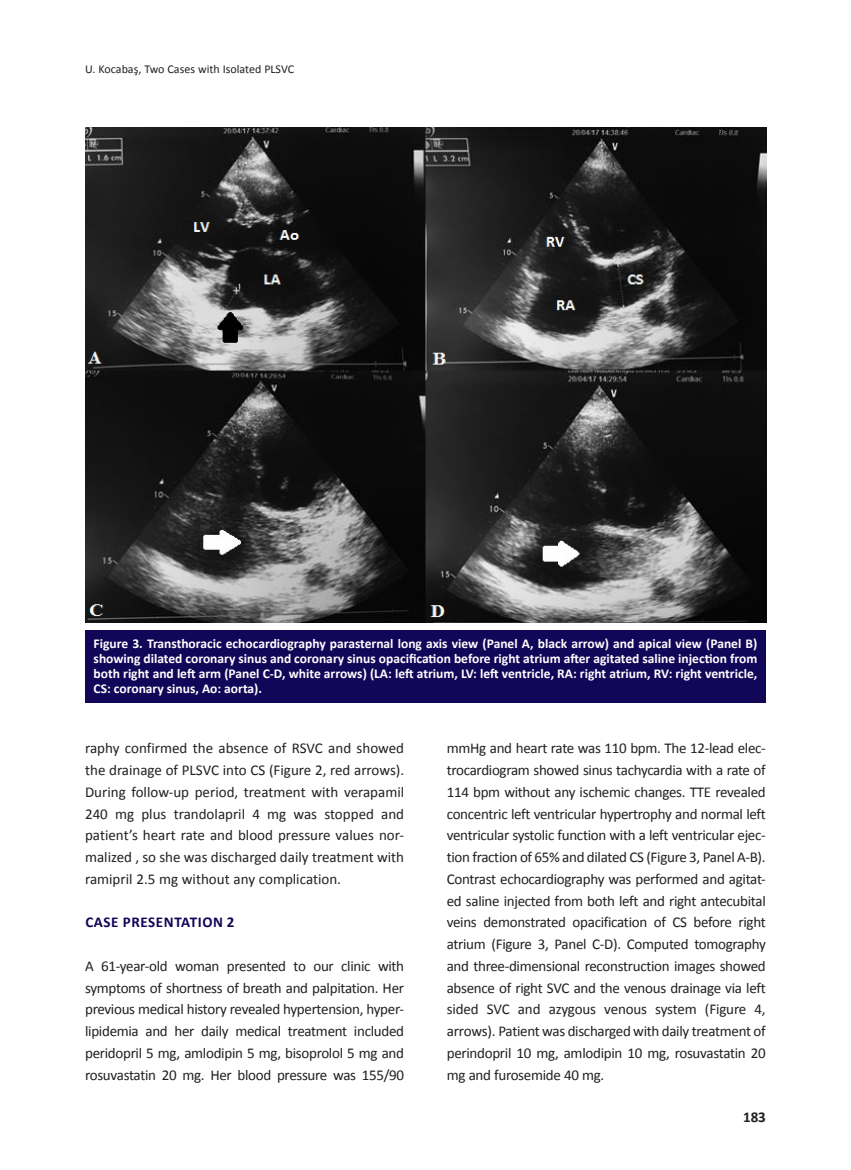
<style>
.page{position:relative;width:851px;height:1170px;background:#fff}
.page>*{position:absolute;margin:0;border:0;box-sizing:border-box;transform-origin:0 0}
.t1{font:15px/21.8px "Calibri";letter-spacing:-.02em;color:#231f20;text-align:justify}
.t2{font:700 15px "Calibri";letter-spacing:.04em;color:#110658}
.t3{font:700 15px "Calibri";color:#231f20}
.t4{font:700 13.5px/15px "Calibri";color:#fff;text-align:justify}
.t5{font:12px "Calibri";color:#231f20}
</style>
<div class="page">
<img style="left:85px;top:128px;width:681px;height:494px">
<div style="left:85px;top:630px;width:680px;height:73px;background:#110658"></div>
<p class="t5" style="left:85px;top:61px;width:210px">U. Kocabaş, Two Cases with Isolated PLSVC</p>
<p class="t4" style="left:94px;top:635px;width:665px">Figure 3. Transthoracic echocardiography parasternal long axis view (Panel A, black arrow) and apical view (Panel B) showing dilated coronary sinus and coronary sinus opacification before right atrium after agitated saline injection from both right and left arm (Panel C-D, white arrows) (LA: left atrium, LV: left ventricle, RA: right atrium, RV: right ventricle, CS: coronary sinus, Ao: aorta).</p>
<p class="t1" style="left:85px;top:736px;width:320px">raphy confirmed the absence of RSVC and showed the drainage of PLSVC into CS (Figure 2, red arrows).<br>During follow-up period, treatment with verapamil 240 mg plus trandolapril 4 mg was stopped and patient’s heart rate and blood pressure values nor&shy;malized , so she was discharged daily treatment with ramipril 2.5 mg without any complication.</p>
<p class="t2" style="left:85px;top:913px;width:97px">Case presentati</p>
<p class="t2" style="left:202px;top:913px;width:34px">on 2</p>
<p class="t1" style="left:85px;top:954px;width:320px">A 61-year-old woman presented to our clinic with symptoms of shortness of breath and palpitation. Her previous medical history revealed hypertension, hyper&shy;lipidemia and her daily medical treatment included peridopril 5 mg, amlodipin 5 mg, bisoprolol 5 mg and rosuvastatin 20 mg. Her blood pressure was 155/90</p>
<p class="t1" style="left:446px;top:736px;width:320px">mmHg and heart rate was 110 bpm. The 12-lead elec&shy;trocardiogram showed sinus tachycardia with a rate of 114 bpm without any ischemic changes. TTE revealed concentric left ventricular hypertrophy and normal left ventricular systolic function with a left ventricular ejec&shy;tion fraction of 65% and dilated CS (Figure 3, Panel A-B).<br>Contrast echocardiography was performed and agitat&shy;ed saline injected from both left and right antecubital veins demonstrated opacification of CS before right atrium (Figure 3, Panel C-D). Computed tomography and three-dimensional reconstruction images showed absence of right SVC and the venous drainage via left sided SVC and azygous venous system (Figure 4, arrows). Patient was discharged with daily treatment of perindopril 10 mg, amlodipin 10 mg, rosuvastatin 20 mg and furosemide 40 mg.</p>
<p class="t3" style="left:743px;top:1107px;width:24px">183</p>
</div>
